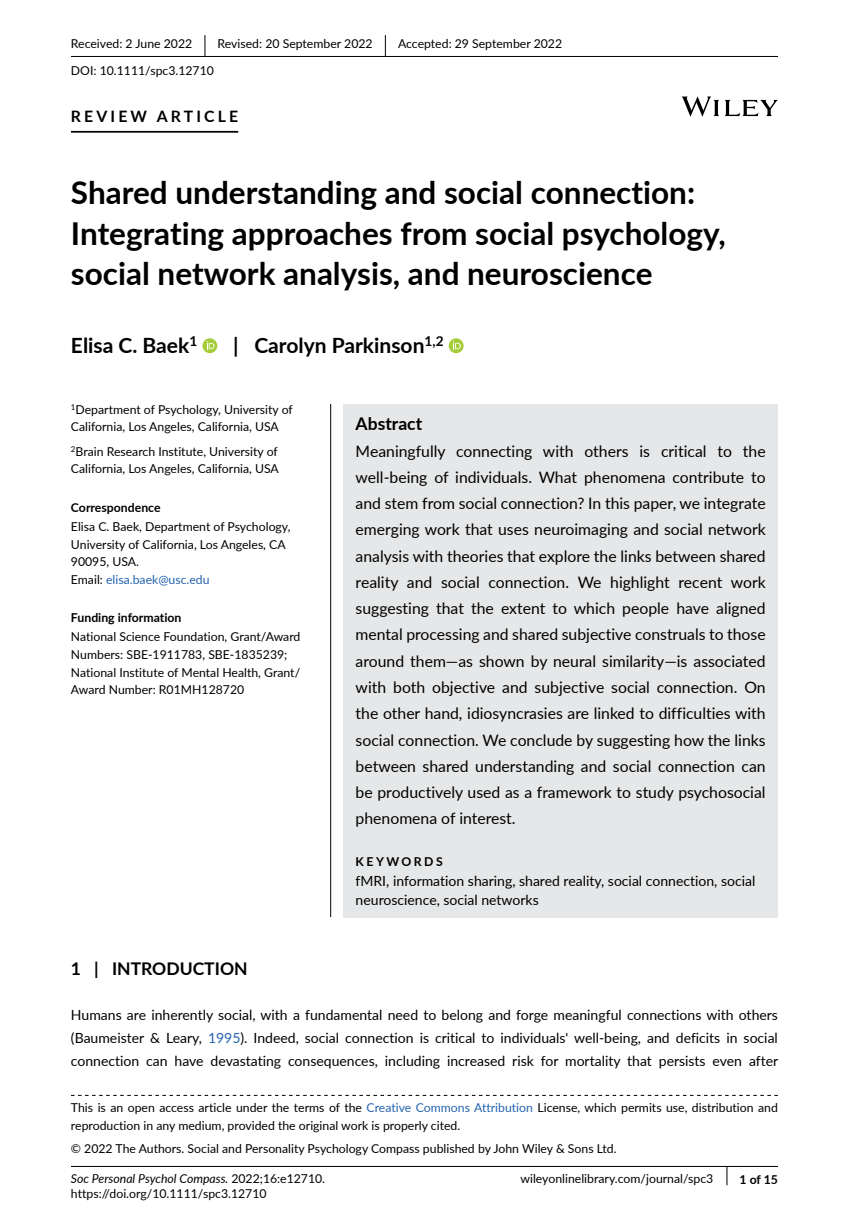
<style>
.page{position:relative;width:849px;height:1221px;background:#fff}
.page>*{position:absolute;margin:0;border:0;box-sizing:border-box;transform-origin:0 0}
.t1{font:31.5px/40.2px "Lato Bold 2";color:#000}
.t2{font:700 21px "Lato";color:#000}
.t3{font:21px "Lato Bold 2";color:#000}
.t4{font:700 17.5px "Lato";color:#000}
.t5{font:17.5px "Lato Bold 2";color:#000}
.t6{font:15.75px/26.2px "Lato Regular 2";color:#000;text-align:justify}
.t7{font:15.75px "Lato Bold 2";letter-spacing:.2em;color:#000}
.t8{font:14px/22.8px "Lato Regular 2";color:#000}
.t9{font:12.25px/17.5px "Lato Regular 2";color:#000}
.t10{font:12.25px "Lato";color:#000}
.t11{font:italic 12.25px "Lato";color:#000}
.t12{font:12.25px "Lato Bold 2";color:#000}
.t13{font:12.25px "Lato Bold 2";letter-spacing:.2em;color:#000}
.s1{color:#2564af}
.s2{font-family:"Lato Regular 2";font-style:normal}
</style>
<div class="page">
<div style="left:343px;top:404px;width:434px;height:513px;background:#e6e7e8"></div>
<hr style="left:71px;top:56px;width:706px;height:1px;background:#000">
<hr style="left:71px;top:131px;width:167px;height:2px;background:#000">
<svg style="left:202px;top:338px;width:15px;height:15px"></svg>
<svg style="left:206px;top:341px;width:8px;height:8px"></svg>
<svg style="left:448px;top:338px;width:15px;height:15px"></svg>
<svg style="left:452px;top:341px;width:8px;height:8px"></svg>
<svg style="left:204px;top:35px;width:1px;height:21px"></svg>
<svg style="left:385px;top:35px;width:1px;height:21px"></svg>
<hr style="left:71px;top:1165px;width:706px;height:1px;background:#000">
<svg style="left:726px;top:1166px;width:1px;height:19px"></svg>
<svg style="left:71px;top:1094px;width:706px;height:1px"></svg>
<svg style="left:681px;top:96px;width:96px;height:21px"></svg>
<hr style="left:330px;top:404px;width:1px;height:513px;background:#000">
<p class="t10" style="left:71px;top:35px;width:123px">Received: 2 June 2022</p>
<p class="t10" style="left:217px;top:35px;width:156px">Revised: 20 September 2022</p>
<p class="t10" style="left:398px;top:35px;width:165px">Accepted: 29 September 2022</p>
<p class="t9" style="left:71px;top:61px;width:144px">DOI: 10.1111/spc3.12710</p>
<p class="t7" style="left:71px;top:105px;width:169px">REVIEW ARTICLE</p>
<h1 class="t1" style="left:71px;top:171px;width:656px">Shared understanding and social connection:<br>Integrating approaches from social psychology, social network analysis, and neuroscience</h1>
<h2 class="t3" style="left:71px;top:330px;width:128px">Elisa C. Baek<sup>1</sup></h2>
<h2 class="t2" style="left:233px;top:330px;width:212px">| Carolyn Parkinson<sup>1,2</sup></h2>
<p class="t9" style="left:71px;top:400px;width:223px"><sup>1</sup>Department of Psychology, University of<br>California, Los Angeles, California, USA</p>
<p class="t9" style="left:71px;top:442px;width:209px"><sup>2</sup>Brain Research Institute, University of<br>California, Los Angeles, California, USA</p>
<p class="t12" style="left:71px;top:498px;width:91px">Correspondence</p>
<p class="t9" style="left:71px;top:517px;width:221px">Elisa C. Baek, Department of Psychology,<br>University of California, Los Angeles, CA<br>90095, USA.<br>Email: <span class="s1">elisa.baek@usc.edu</span></p>
<p class="t12" style="left:71px;top:608px;width:112px">Funding information</p>
<p class="t9" style="left:71px;top:627px;width:231px">National Science Foundation, Grant/Award Numbers: SBE-1911783, SBE-1835239; National Institute of Mental Health, Grant/ Award Number: R01MH128720</p>
<h3 class="t5" style="left:355px;top:411px;width:68px">Abstract</h3>
<p class="t6" style="left:355px;top:437px;width:411px">Meaningfully connecting with others is critical to the well-being of individuals. What phenomena contribute to and stem from social connection? In this paper, we integrate emerging work that uses neuroimaging and social network analysis with theories that explore the links between shared reality and social connection. We highlight recent work suggesting that the extent to which people have aligned mental processing and shared subjective construals to those around them—as shown by neural similarity—is associated with both objective and subjective social connection. On the other hand, idiosyncrasies are linked to difficulties with social connection. We conclude by suggesting how the links between shared understanding and social connection can be productively used as a framework to study psychosocial phenomena of interest.</p>
<p class="t13" style="left:355px;top:852px;width:89px">KEYWORDS</p>
<p class="t8" style="left:355px;top:870px;width:401px;line-height:19.2px">fMRI, information sharing, shared reality, social connection, social neuroscience, social networks</p>
<h3 class="t4" style="left:71px;top:955px;width:178px">1 | INTRODUCTION</h3>
<p class="t8" style="left:71px;top:1003px;width:708px;text-align:justify">Humans are inherently social, with a fundamental need to belong and forge meaningful connections with others (Baumeister &amp; Leary, <span class="s1">1995</span>). Indeed, social connection is critical to individuals' well-being, and deficits in social connection can have devastating consequences, including increased risk for mortality that persists even after</p>
<p class="t9" style="left:71px;top:1098px;width:708px">This is an open access article under the terms of the <span class="s1">Creative Commons Attribution</span> License, which permits use, distribution and reproduction in any medium, provided the original work is properly cited.</p>
<p class="t9" style="left:71px;top:1138px;width:547px">© 2022 The Authors. Social and Personality Psychology Compass published by John Wiley &amp; Sons Ltd.</p>
<p class="t11" style="left:71px;top:1170px;width:256px">Soc Personal Psychol Compass. <span class="s2">2022;16:e12710.</span></p>
<p class="t9" style="left:71px;top:1184px;width:197px">https://doi.org/10.1111/spc3.12710</p>
<p class="t9" style="left:520px;top:1169px;width:194px">wileyonlinelibrary.com/journal/spc3</p>
<p class="t12" style="left:739px;top:1169px;width:40px">1 of 15</p>
</div>
